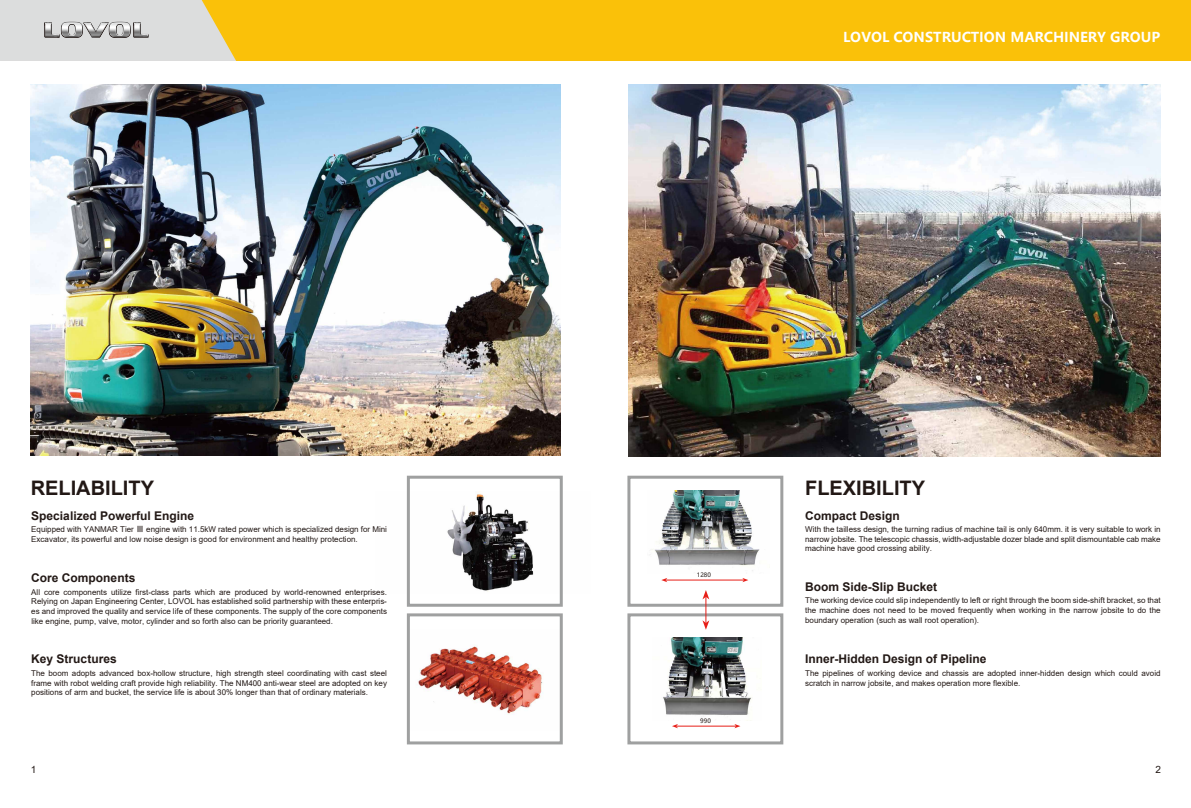
<style>
.page{position:relative;width:1191px;height:808px;background:#fff}
.page>*{position:absolute;margin:0;border:0;box-sizing:border-box;transform-origin:0 0}
.t1{font:700 20px "Arial";color:#221815}
.t2{font:700 13.5px "Microsoft Ya Hei";color:#fff}
.t3{font:700 12px "Arial";color:#221815}
.t4{font:10px "Arial";color:#221815}
.t5{font:8px/9.6px "Arial";color:#221815;text-align:justify}
.t6{font:6px "Microsoft Ya Hei";color:#221815}
.s1{font-family:"FZCJHJW GB1 0"}
</style>
<div class="page">
<img style="left:406px;top:491px;width:128px;height:102px">
<img style="left:31px;top:84px;width:530px;height:372px">
<img style="left:629px;top:84px;width:531px;height:372px">
<div style="left:2px;top:0;width:1189px;height:61px;background:#fac109"></div>
<img style="left:418px;top:646px;width:125px;height:68px">
<div style="left:407px;top:476px;width:156px;height:131px;border:3px solid #9fa0a0"></div>
<div style="left:627px;top:476px;width:156px;height:131px;border:3px solid #9fa0a0"></div>
<div style="left:407px;top:613px;width:156px;height:131px;border:3px solid #9fa0a0"></div>
<div style="left:627px;top:613px;width:156px;height:131px;border:3px solid #9fa0a0"></div>
<img style="left:651px;top:491px;width:109px;height:80px">
<img style="left:663px;top:637px;width:89px;height:81px">
<hr style="left:665px;top:580px;width:79px;height:1px;background:#e71f18">
<svg style="left:661px;top:578px;width:6px;height:4px"></svg>
<svg style="left:742px;top:578px;width:6px;height:4px"></svg>
<hr style="left:676px;top:726px;width:60px;height:1px;background:#e71f18">
<svg style="left:672px;top:724px;width:6px;height:4px"></svg>
<svg style="left:734px;top:724px;width:6px;height:4px"></svg>
<svg style="left:702px;top:590px;width:7px;height:40px"></svg>
<svg style="left:0;top:0;width:236px;height:61px;background:#d9d5c8"></svg>
<h2 class="t2" style="left:843px;top:27px;width:318px">LOVOL CONSTRUCTION MARCHINERY GROUP</h2>
<h1 class="t1" style="left:31px;top:474px;width:125px">RELIABILITY</h1>
<h1 class="t1" style="left:805px;top:474px;width:122px">FLEXIBILITY</h1>
<h3 class="t3" style="left:31px;top:507px;width:164px">Specialized Powerful Engine</h3>
<p class="t5" style="left:31px;top:524px;width:357px">Equipped with YANMAR Tier <span class="s1">Ⅲ</span> engine with 11.5kW rated power which is specialized design for Mini<br>Excavator, its powerful and low noise design is good for environment and healthy protection.</p>
<h3 class="t3" style="left:31px;top:569px;width:106px">Core Components</h3>
<p class="t5" style="left:31px;top:587px;width:357px">All core components utilize first-class parts which are produced by world-renowned enterprises.<br>Relying on Japan Engineering Center, LOVOL has established solid partnership with these enterpris&shy;es and improved the quality and service life of these components. The supply of the core components like engine, pump, valve, motor, cylinder and so forth also can be priority guaranteed.</p>
<h3 class="t3" style="left:31px;top:651px;width:87px">Key Structures</h3>
<p class="t5" style="left:31px;top:668px;width:357px">The boom adopts advanced box-hollow structure, high strength steel coordinating with cast steel frame with robot welding craft provide high reliability. The NM400 anti-wear steel are adopted on key positions of arm and bucket, the service life is about 30% longer than that of ordinary materials.</p>
<p class="t6" style="left:697px;top:571px;width:16px">1280</p>
<p class="t6" style="left:700px;top:717px;width:12px">990</p>
<h3 class="t3" style="left:805px;top:507px;width:96px">Compact Design</h3>
<p class="t5" style="left:805px;top:524px;width:357px">With the tailless design, the turning radius of machine tail is only 640mm. it is very suitable to work in narrow jobsite. The telescopic chassis, width-adjustable dozer blade and split dismountable cab make machine have good crossing ability.</p>
<h3 class="t3" style="left:805px;top:578px;width:134px">Boom Side-Slip Bucket</h3>
<p class="t5" style="left:805px;top:596px;width:357px">The working device could slip independently to left or right through the boom side-shift bracket, so that the machine does not need to be moved frequently when working in the narrow jobsite to do the boundary operation (such as wall root operation).</p>
<h3 class="t3" style="left:805px;top:651px;width:183px">Inner-Hidden Design of Pipeline</h3>
<p class="t5" style="left:805px;top:668px;width:357px">The pipelines of working device and chassis are adopted inner-hidden design which could avoid scratch in narrow jobsite, and makes operation more flexible.</p>
<p class="t4" style="left:31px;top:762px;width:7px">1</p>
<p class="t4" style="left:1155px;top:762px;width:7px">2</p>
</div>
